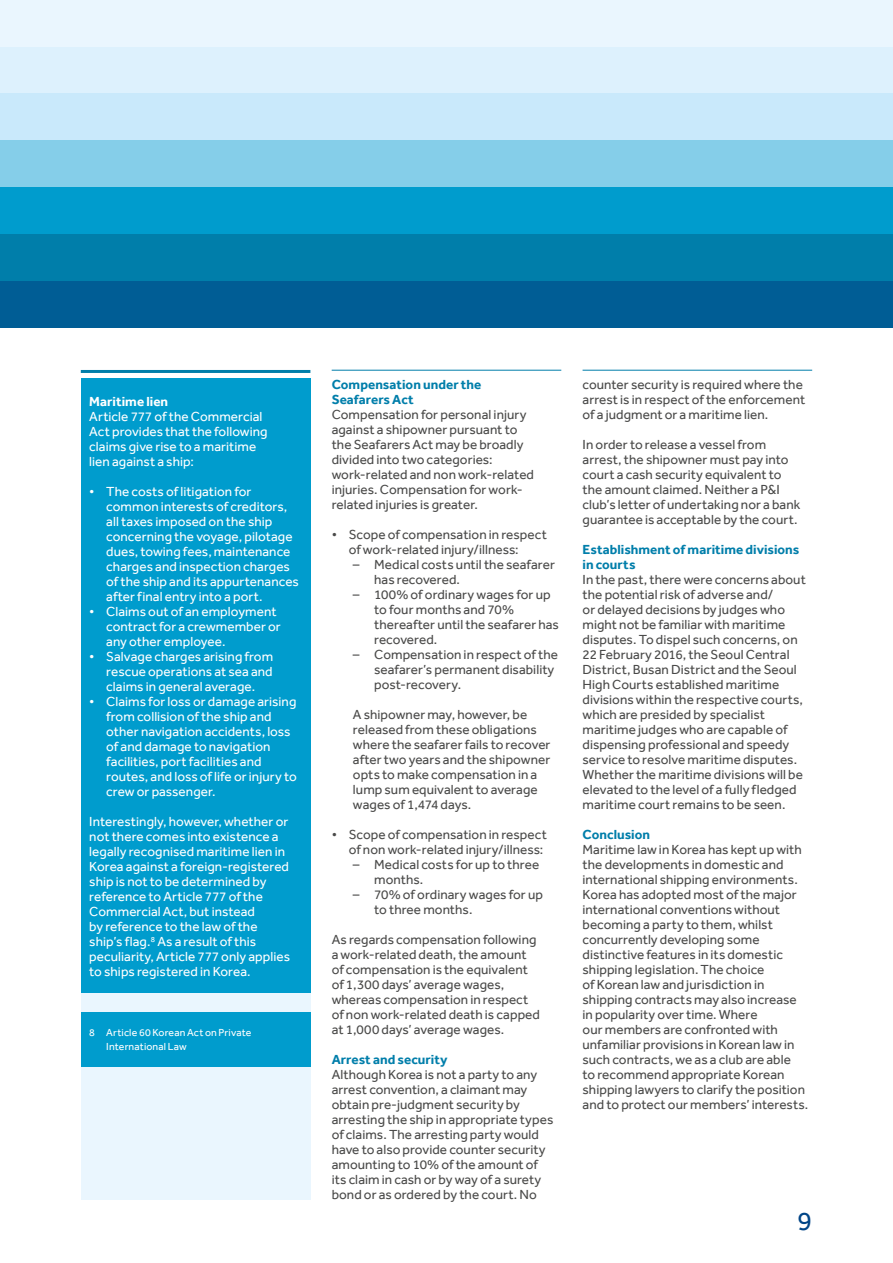
<style>
.page{position:relative;width:893px;height:1263px;background:#fff}
.page>*{position:absolute;margin:0;border:0;box-sizing:border-box;transform-origin:0 0}
.t1{font:27px "Effra";color:#004587}
.t2{font:13.5px/15px "Effra";letter-spacing:.005em;color:#4a4a49}
.t3{font:13.5px/15px "Effra";letter-spacing:.005em;color:#fff}
.t4{font:700 13.5px/15px "Effra";letter-spacing:.005em;color:#007eaa}
.t5{font:700 13.5px "Effra";letter-spacing:.005em;color:#fff}
.t6{font:10.5px/13.5px "Effra";letter-spacing:.01em;color:#fff}
</style>
<div class="page">
<div style="left:0;top:0;width:893px;height:47px;background:#eaf6fe"></div>
<div style="left:0;top:47px;width:893px;height:47px;background:#ddf1fd"></div>
<div style="left:0;top:94px;width:893px;height:46px;background:#c9e9fb"></div>
<div style="left:0;top:140px;width:893px;height:47px;background:#85cee9"></div>
<div style="left:0;top:187px;width:893px;height:47px;background:#009ccd"></div>
<div style="left:0;top:234px;width:893px;height:47px;background:#007eaa"></div>
<div style="left:0;top:281px;width:893px;height:46px;background:#005d95"></div>
<hr style="left:81px;top:370px;width:229px;height:3px;background:#007eaa">
<div style="left:81px;top:875px;width:229px;height:324px;background:#eaf6fe"></div>
<hr style="left:332px;top:370px;width:229px;height:1px;background:#007eaa">
<hr style="left:583px;top:370px;width:229px;height:1px;background:#007eaa">
<div style="left:81px;top:1012px;width:229px;height:55px;background:#009ccd"></div>
<div style="left:81px;top:378px;width:229px;height:615px;background:#009ccd"></div>
<p class="t5" style="left:89px;top:393px;width:80px">Maritime lien</p>
<p class="t3" style="left:89px;top:409px;width:180px">Article 777 of the Commercial<br>Act provides that the following claims give rise to a maritime lien against a ship:</p>
<p class="t3" style="left:106px;top:484px;width:194px;text-indent:-17px">• The costs of litigation for common interests of creditors, all taxes imposed on the ship concerning the voyage, pilotage dues, towing fees, maintenance charges and inspection charges of the ship and its appurtenances after final entry into a port.</p>
<p class="t3" style="left:106px;top:604px;width:176px;text-indent:-17px">• Claims out of an employment contract for a crewmember or any other employee.</p>
<p class="t3" style="left:106px;top:649px;width:168px;text-align:justify;text-indent:-17px">• Salvage charges arising from rescue operations at sea and claims in general average.</p>
<p class="t3" style="left:106px;top:694px;width:192px;text-indent:-17px">• Claims for loss or damage arising from collision of the ship and other navigation accidents, loss of and damage to navigation facilities, port facilities and routes, and loss of life or injury to crew or passenger.</p>
<p class="t3" style="left:89px;top:814px;width:202px">Interestingly, however, whether or not there comes into existence a legally recognised maritime lien in<br>Korea against a foreign-registered ship is not to be determined by reference to Article 777 of the<br>Commercial Act, but instead<br>by reference to the law of the ship’s flag.<sup>8</sup> As a result of this peculiarity, Article 777 only applies to ships registered in Korea.</p>
<p class="t6" style="left:106px;top:1026px;width:147px;text-indent:-17px">8 Article 60 Korean Act on Private<br>International Law</p>
<p class="t4" style="left:332px;top:377px;width:151px">Compensation under the<br>Seafarers Act</p>
<p class="t2" style="left:332px;top:407px;width:204px">Compensation for personal injury against a shipowner pursuant to the Seafarers Act may be broadly divided into two categories: work-related and non work-related injuries. Compensation for work&shy;related injuries is greater.</p>
<p class="t2" style="left:349px;top:527px;width:200px;text-indent:-17px">• Scope of compensation in respect of work-related injury/illness:</p>
<p class="t2" style="left:374px;top:557px;width:182px;text-indent:-21px">– Medical costs until the seafarer has recovered.</p>
<p class="t2" style="left:374px;top:587px;width:186px;text-indent:-21px">– 100% of ordinary wages for up to four months and 70% thereafter until the seafarer has recovered.</p>
<p class="t2" style="left:374px;top:647px;width:185px;text-indent:-21px">– Compensation in respect of the seafarer’s permanent disability post-recovery.</p>
<p class="t2" style="left:353px;top:707px;width:199px">A shipowner may, however, be released from these obligations where the seafarer fails to recover after two years and the shipowner opts to make compensation in a lump sum equivalent to average wages of 1,474 days.</p>
<p class="t2" style="left:332px;top:827px;width:217px;text-align:right">• Scope of compensation in respect of non work-related injury/illness:</p>
<p class="t2" style="left:374px;top:857px;width:167px;text-indent:-21px">– Medical costs for up to three months.</p>
<p class="t2" style="left:374px;top:887px;width:170px;text-indent:-21px">– 70% of ordinary wages for up to three months.</p>
<p class="t2" style="left:332px;top:932px;width:210px">As regards compensation following a work-related death, the amount of compensation is the equivalent of 1,300 days’ average wages, whereas compensation in respect of non work-related death is capped at 1,000 days’ average wages.</p>
<p class="t4" style="left:332px;top:1052px;width:117px">Arrest and security</p>
<p class="t2" style="left:332px;top:1067px;width:223px">Although Korea is not a party to any arrest convention, a claimant may obtain pre-judgment security by arresting the ship in appropriate types of claims. The arresting party would have to also provide counter security amounting to 10% of the amount of its claim in cash or by way of a surety bond or as ordered by the court. No</p>
<p class="t2" style="left:583px;top:377px;width:224px">counter security is required where the arrest is in respect of the enforcement of a judgment or a maritime lien.</p>
<p class="t2" style="left:583px;top:437px;width:219px">In order to release a vessel from arrest, the shipowner must pay into court a cash security equivalent to the amount claimed. Neither a P&amp;I club’s letter of undertaking nor a bank guarantee is acceptable by the court.</p>
<p class="t4" style="left:583px;top:542px;width:218px">Establishment of maritime divisions in courts</p>
<p class="t2" style="left:583px;top:572px;width:225px">In the past, there were concerns about the potential risk of adverse and/<br>or delayed decisions by judges who might not be familiar with maritime disputes. To dispel such concerns, on 22 February 2016, the Seoul Central District, Busan District and the Seoul High Courts established maritime divisions within the respective courts, which are presided by specialist maritime judges who are capable of dispensing professional and speedy service to resolve maritime disputes.<br>Whether the maritime divisions will be elevated to the level of a fully fledged maritime court remains to be seen.</p>
<p class="t4" style="left:583px;top:827px;width:69px">Conclusion</p>
<p class="t2" style="left:583px;top:842px;width:227px">Maritime law in Korea has kept up with the developments in domestic and international shipping environments.<br>Korea has adopted most of the major international conventions without becoming a party to them, whilst concurrently developing some distinctive features in its domestic shipping legislation. The choice<br>of Korean law and jurisdiction in shipping contracts may also increase in popularity over time. Where<br>our members are confronted with unfamiliar provisions in Korean law in such contracts, we as a club are able<br>to recommend appropriate Korean shipping lawyers to clarify the position and to protect our members’ interests.</p>
<h1 class="t1" style="left:797px;top:1205px;width:16px">9</h1>
</div>
